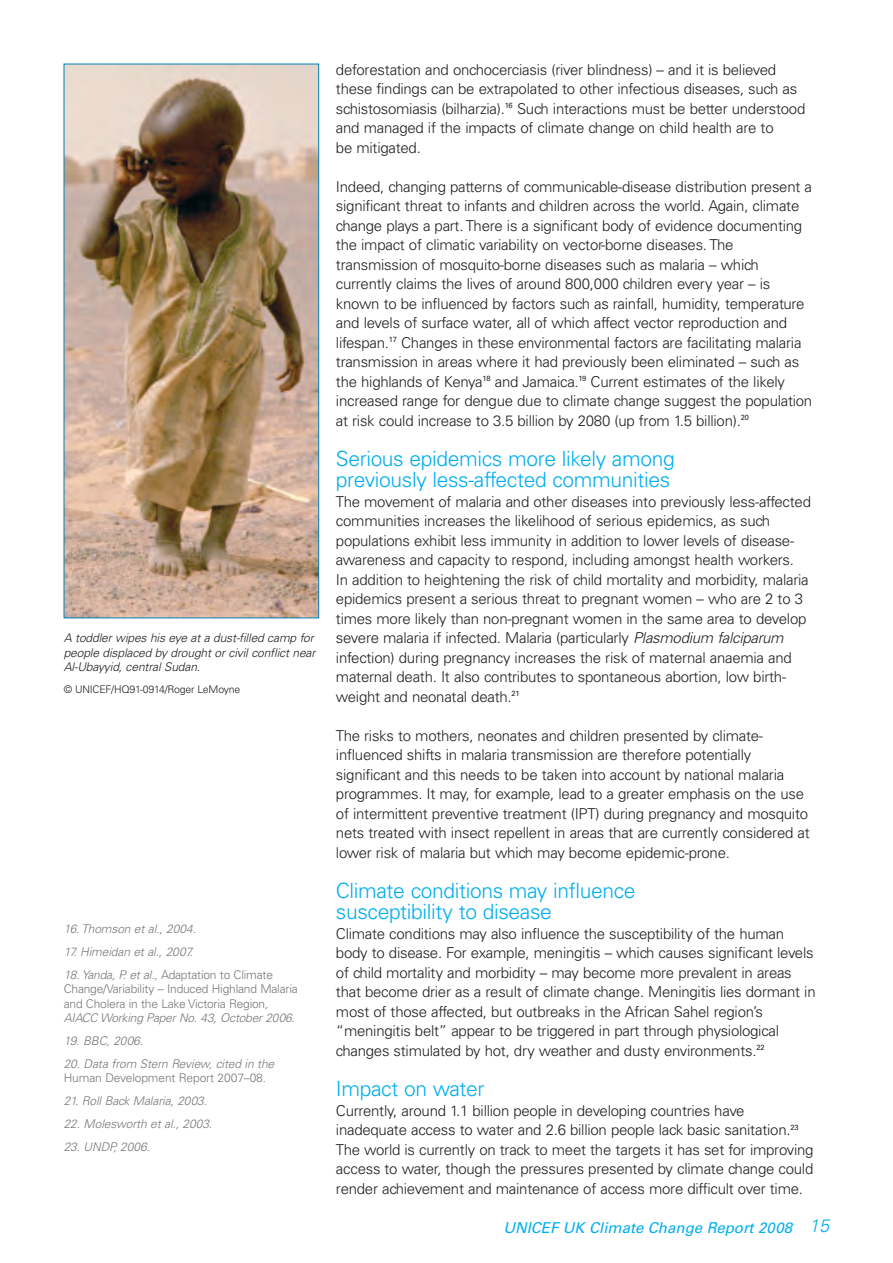
<style>
.page{position:relative;width:893px;height:1263px;background:#fff}
.page>*{position:absolute;margin:0;border:0;box-sizing:border-box;transform-origin:0 0}
.t1{font:300 21px/21px "Univers";letter-spacing:-.015em;color:#00aeef}
.t2{font:300 15px/19.5px "Univers";letter-spacing:-.015em;color:#231f20}
.t3{font:italic 15px "Univers";color:#00aeef}
.t4{font:300 12px/14.4px "Univers";letter-spacing:-.015em;color:#76787b}
.t5{font:italic 300 12px "Univers";letter-spacing:-.01em;color:#76787b}
.t6{font:italic 300 12px/14.4px "Univers";letter-spacing:-.01em;color:#231f20}
.t7{font:300 10.5px "Univers";letter-spacing:-.015em;color:#231f20}
.s1{font-style:italic}
.s2{font-style:normal}
.s3{font-weight:300;font-size:18px}
</style>
<div class="page">
<img style="left:66px;top:66px;width:251px;height:550px">
<div style="left:64px;top:64px;width:255px;height:554px;border:1px solid #0083b6"></div>
<p class="t6" style="left:64px;top:632px;width:253px">A toddler wipes his eye at a dust-filled camp for people displaced by drought or civil conflict near<br>Al-Ubayyid, central Sudan.</p>
<p class="t7" style="left:64px;top:685px;width:178px">© UNICEF/HQ91-0914/Roger LeMoyne</p>
<p class="t5" style="left:64px;top:924px;width:134px">16. Thomson et al., 2004.</p>
<p class="t5" style="left:64px;top:947px;width:131px">17. Himeidan et al., 2007.</p>
<p class="t4" style="left:64px;top:968px;width:235px"><span class="s1">18. Yanda, P. et al.,</span> Adaptation to Climate Change/Variability – Induced Highland Malaria and Cholera in the Lake Victoria Region<span class="s1">, AIACC Working Paper No. 43, October 2006.</span></p>
<p class="t5" style="left:64px;top:1036px;width:81px">19. BBC, 2006.</p>
<p class="t5" style="left:64px;top:1059px;width:212px">20. Data from Stern Review, cited in the</p>
<p class="t4" style="left:64px;top:1072px;width:204px">Human Development Report 2007–08.</p>
<p class="t5" style="left:64px;top:1096px;width:145px">21. Roll Back Malaria, 2003<span class="s2">.</span></p>
<p class="t5" style="left:64px;top:1119px;width:150px">22. Molesworth et al., 2003<span class="s2">.</span></p>
<p class="t5" style="left:64px;top:1142px;width:88px">23. UNDP, 2006.</p>
<p class="t2" style="left:336px;top:61px;width:471px">deforestation and onchocerciasis (river blindness) – and it is believed these findings can be extrapolated to other infectious diseases, such as schistosomiasis (bilharzia).<sup>16</sup> Such interactions must be better understood and managed if the impacts of climate change on child health are to<br>be mitigated.</p>
<p class="t2" style="left:336px;top:178px;width:478px">Indeed, changing patterns of communicable-disease distribution present a significant threat to infants and children across the world. Again, climate change plays a part. There is a significant body of evidence documenting the impact of climatic variability on vector-borne diseases. The transmission of mosquito-borne diseases such as malaria – which currently claims the lives of around 800,000 children every year – is known to be influenced by factors such as rainfall, humidity, temperature and levels of surface water, all of which affect vector reproduction and lifespan.<sup>17</sup> Changes in these environmental factors are facilitating malaria transmission in areas where it had previously been eliminated – such as the highlands of Kenya<sup>18</sup> and Jamaica.<sup>19</sup> Current estimates of the likely increased range for dengue due to climate change suggest the population at risk could increase to 3.5 billion by 2080 (up from 1.5 billion).<sup>20</sup></p>
<h1 class="t1" style="left:336px;top:450px;width:340px">Serious epidemics more likely among previously less-affected communities</h1>
<p class="t2" style="left:336px;top:493px;width:477px">The movement of malaria and other diseases into previously less-affected communities increases the likelihood of serious epidemics, as such populations exhibit less immunity in addition to lower levels of disease&shy;awareness and capacity to respond, including amongst health workers.<br>In addition to heightening the risk of child mortality and morbidity, malaria epidemics present a serious threat to pregnant women – who are 2 to 3 times more likely than non-pregnant women in the same area to develop severe malaria if infected. Malaria (particularly <span class="s1">Plasmodium falciparum </span>infection) during pregnancy increases the risk of maternal anaemia and maternal death. It also contributes to spontaneous abortion, low birth&shy;weight and neonatal death.<sup>21</sup></p>
<p class="t2" style="left:336px;top:727px;width:475px">The risks to mothers, neonates and children presented by climate&shy;influenced shifts in malaria transmission are therefore potentially significant and this needs to be taken into account by national malaria programmes. It may, for example, lead to a greater emphasis on the use of intermittent preventive treatment (IPT) during pregnancy and mosquito nets treated with insect repellent in areas that are currently considered at lower risk of malaria but which may become epidemic-prone.</p>
<h1 class="t1" style="left:336px;top:882px;width:301px">Climate conditions may influence susceptibility to disease</h1>
<p class="t2" style="left:336px;top:925px;width:481px">Climate conditions may also influence the susceptibility of the human body to disease. For example, meningitis – which causes significant levels of child mortality and morbidity – may become more prevalent in areas that become drier as a result of climate change. Meningitis lies dormant in most of those affected, but outbreaks in the African Sahel region’s “meningitis belt” appear to be triggered in part through physiological changes stimulated by hot, dry weather and dusty environments.<sup>22</sup></p>
<h1 class="t1" style="left:336px;top:1080px;width:150px">Impact on water</h1>
<p class="t2" style="left:336px;top:1102px;width:479px">Currently, around 1.1 billion people in developing countries have inadequate access to water and 2.6 billion people lack basic sanitation.<sup>23<br></sup>The world is currently on track to meet the targets it has set for improving access to water, though the pressures presented by climate change could render achievement and maintenance of access more difficult over time.</p>
<p class="t3" style="left:503px;top:1222px;width:327px">UNICEF UK Climate Change Report 2008 <span class="s3">15</span></p>
</div>
